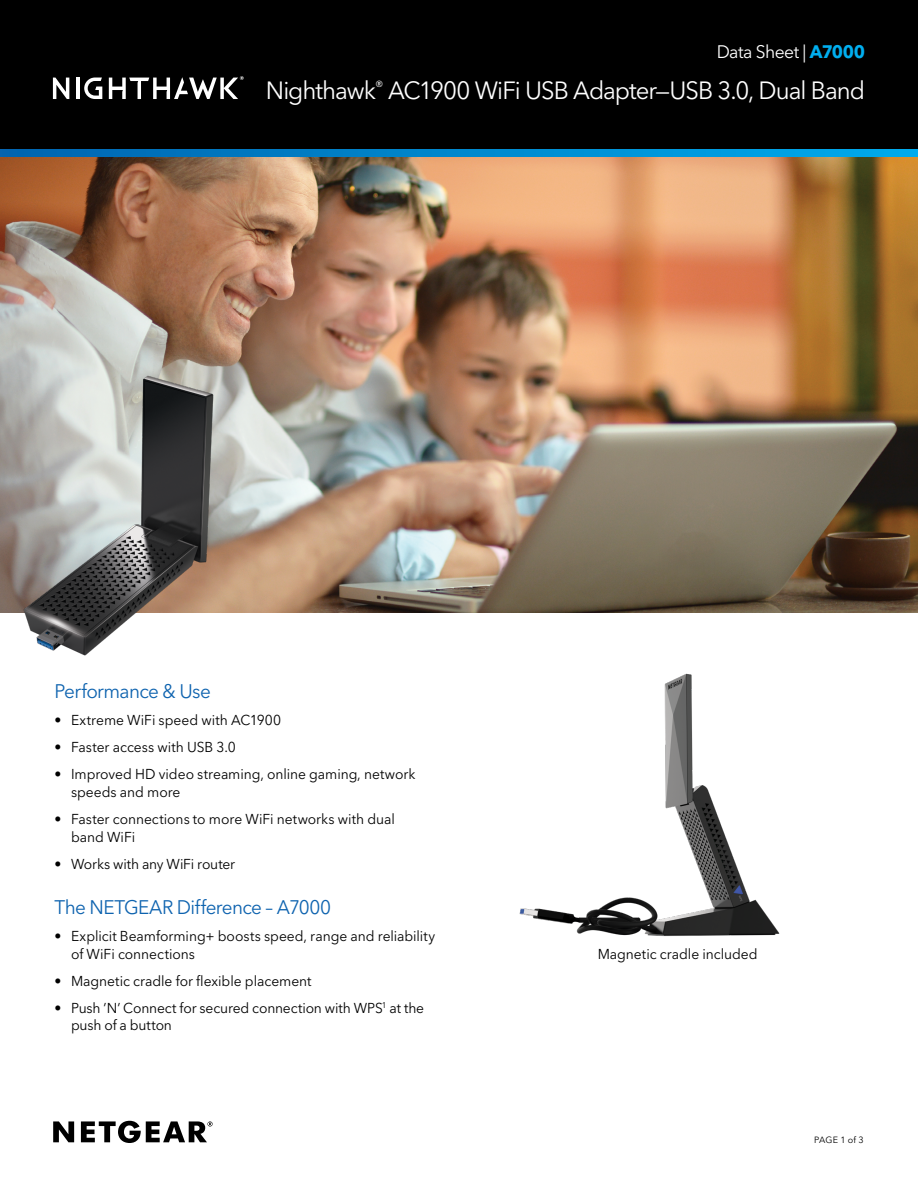
<style>
.page{position:relative;width:918px;height:1188px;background:#fff}
.page>*{position:absolute;margin:0;border:0;box-sizing:border-box;transform-origin:0 0}
.t1{font:24.75px "Avenir Next LT Pro";letter-spacing:-.045em;color:#fff}
.t2{font:19.5px "Avenir Next LT Pro";letter-spacing:-.035em;color:#0e63af}
.t3{font:18px "Avenir Next LT Pro";letter-spacing:-.03em;color:#fff}
.t4{font:14.25px/18px "Avenir Next LT Pro";letter-spacing:-.005em;color:#000}
.t5{font:9px "Avenir Next LT Pro";letter-spacing:.015em;color:#000}
.s1{font-weight:700;color:#00aeef}
</style>
<div class="page">
<img style="left:0;top:157px;width:918px;height:455px">
<div style="left:0;top:0;width:918px;height:156px;background:#000"></div>
<svg style="left:53px;top:78px;width:16px;height:21px"></svg>
<hr style="left:76px;top:78px;width:3px;height:21px;background:#fff">
<svg style="left:84px;top:78px;width:18px;height:21px"></svg>
<svg style="left:109px;top:76px;width:135px;height:23px"></svg>
<svg style="left:0;top:149px;width:918px;height:8px"></svg>
<svg style="left:53px;top:1121px;width:160px;height:22px"></svg>
<img style="left:24px;top:375px;width:189px;height:281px">
<img style="left:519px;top:673px;width:260px;height:264px">
<p class="t3" style="left:717px;top:41px;width:150px">Data Sheet | <span class="s1">A7000</span></p>
<h1 class="t1" style="left:266px;top:76px;width:601px">Nighthawk<sup>®</sup> AC1900 WiFi USB Adapter—USB 3.0, Dual Band</h1>
<h2 class="t2" style="left:55px;top:679px;width:158px">Performance &amp; Use</h2>
<p class="t4" style="left:55px;top:711px;width:228px">• Extreme WiFi speed with AC1900</p>
<p class="t4" style="left:55px;top:738px;width:183px">• Faster access with USB 3.0</p>
<p class="t4" style="left:71px;top:765px;width:346px;text-indent:-17px">• Improved HD video streaming, online gaming, network speeds and more</p>
<p class="t4" style="left:71px;top:810px;width:325px;text-indent:-16px">• Faster connections to more WiFi networks with dual band WiFi</p>
<p class="t4" style="left:55px;top:855px;width:182px">• Works with any WiFi router</p>
<h2 class="t2" style="left:55px;top:895px;width:278px">The NETGEAR Difference – A7000</h2>
<p class="t4" style="left:71px;top:927px;width:366px;text-indent:-17px">• Explicit Beamforming+ boosts speed, range and reliability of WiFi connections</p>
<p class="t4" style="left:55px;top:972px;width:259px">• Magnetic cradle for flexible placement</p>
<p class="t4" style="left:71px;top:999px;width:355px;text-indent:-17px">• Push ’N’ Connect for secured connection with WPS<sup>1</sup> at the push of a button</p>
<p class="t4" style="left:598px;top:945px;width:161px">Magnetic cradle included</p>
<p class="t5" style="left:814px;top:1134px;width:51px">PAGE 1 of 3</p>
</div>
